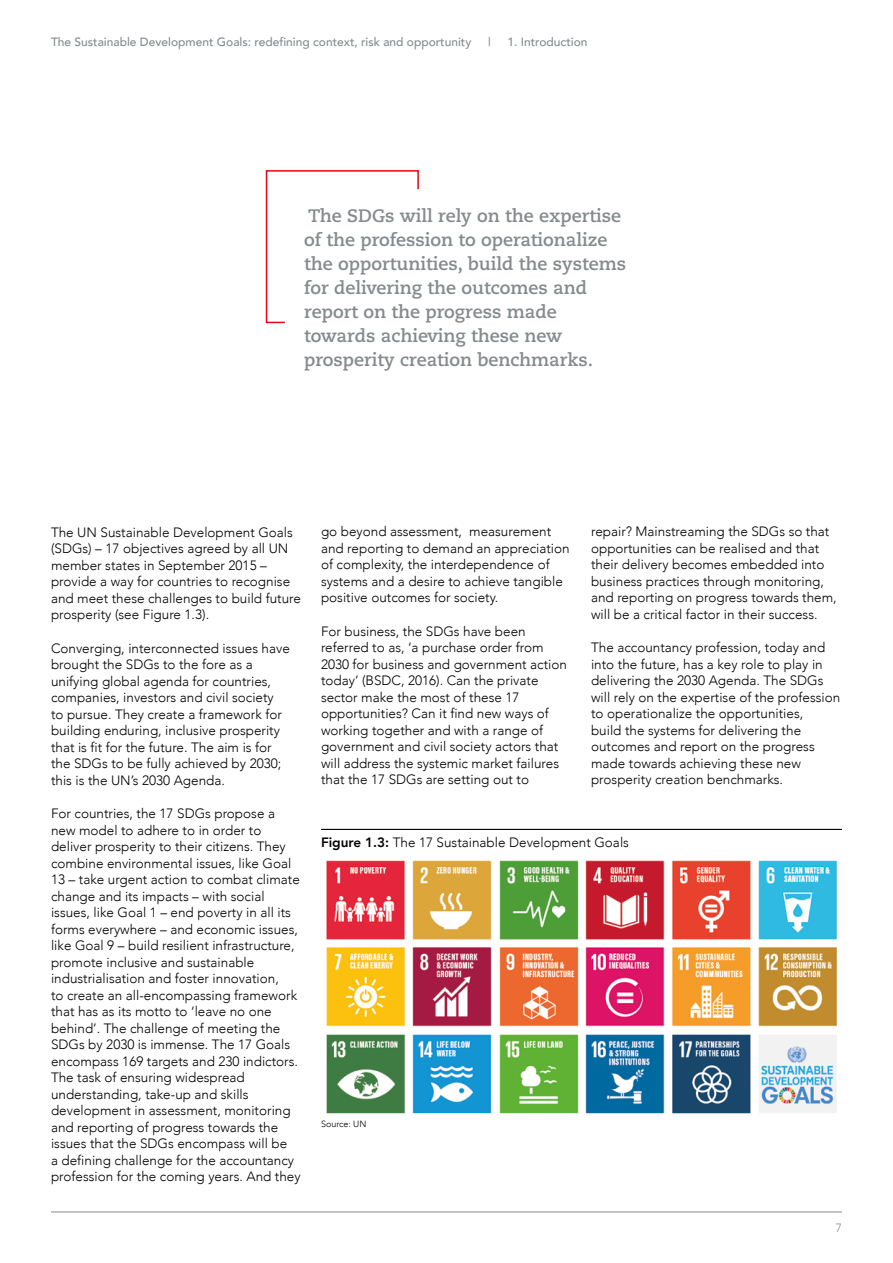
<style>
.page{position:relative;width:893px;height:1263px;background:#fff}
.page>*{position:absolute;margin:0;border:0;box-sizing:border-box;transform-origin:0 0}
.t1{font:700 18px/24px "Caecilia";color:#858a8d}
.t2{font:300 13.5px/16.5px "Avenir";color:#000}
.t3{font:500 12px "Avenir";color:#858a8d}
.t4{font:300 12px "Avenir";color:#858a8d}
.t5{font:300 9px "Avenir";color:#000}
.s1{font-weight:800}
</style>
<div class="page">
<hr style="left:51px;top:1212px;width:791px;height:1px;background:#858a8d">
<svg style="left:265px;top:170px;width:154px;height:154px"></svg>
<img style="left:326px;top:860px;width:511px;height:254px">
<hr style="left:321px;top:829px;width:521px;height:1px;background:#000">
<p class="t3" style="left:51px;top:31px;width:422px">The Sustainable Development Goals: redefining context, risk and opportunity</p>
<p class="t3" style="left:488px;top:31px;width:4px">|</p>
<p class="t3" style="left:507px;top:31px;width:82px">1. Introduction</p>
<h1 class="t1" style="left:304px;top:204px;width:324px">The SDGs will rely on the expertise of the profession to operationalize the opportunities, build the systems for delivering the outcomes and report on the progress made towards achieving these new prosperity creation benchmarks.</h1>
<p class="t2" style="left:51px;top:524px;width:251px">The UN Sustainable Development Goals (SDGs) – 17 objectives agreed by all UN member states in September 2015 – provide a way for countries to recognise and meet these challenges to build future prosperity (see Figure 1.3).</p>
<p class="t2" style="left:51px;top:640px;width:240px">Converging, interconnected issues have brought the SDGs to the fore as a unifying global agenda for countries, companies, investors and civil society<br>to pursue. They create a framework for building enduring, inclusive prosperity that is fit for the future. The aim is for the SDGs to be fully achieved by 2030; this is the UN’s 2030 Agenda.</p>
<p class="t2" style="left:51px;top:805px;width:251px">For countries, the 17 SDGs propose a new model to adhere to in order to deliver prosperity to their citizens. They combine environmental issues, like Goal 13 – take urgent action to combat climate change and its impacts – with social issues, like Goal 1 – end poverty in all its forms everywhere – and economic issues, like Goal 9 – build resilient infrastructure, promote inclusive and sustainable industrialisation and foster innovation,<br>to create an all-encompassing framework that has as its motto to ‘leave no one behind’. The challenge of meeting the SDGs by 2030 is immense. The 17 Goals encompass 169 targets and 230 indictors.<br>The task of ensuring widespread understanding, take-up and skills development in assessment, monitoring and reporting of progress towards the issues that the SDGs encompass will be<br>a defining challenge for the accountancy profession for the coming years. And they</p>
<p class="t2" style="left:321px;top:524px;width:250px">go beyond assessment, measurement and reporting to demand an appreciation of complexity, the interdependence of systems and a desire to achieve tangible positive outcomes for society.</p>
<p class="t2" style="left:321px;top:623px;width:247px">For business, the SDGs have been referred to as, ‘a purchase order from 2030 for business and government action today’ (BSDC, 2016). Can the private sector make the most of these 17 opportunities? Can it find new ways of working together and with a range of government and civil society actors that will address the systemic market failures that the 17 SDGs are setting out to</p>
<p class="t2" style="left:591px;top:523px;width:247px">repair? Mainstreaming the SDGs so that opportunities can be realised and that their delivery becomes embedded into business practices through monitoring, and reporting on progress towards them, will be a critical factor in their success.</p>
<p class="t2" style="left:591px;top:639px;width:251px">The accountancy profession, today and into the future, has a key role to play in delivering the 2030 Agenda. The SDGs will rely on the expertise of the profession to operationalize the opportunities,<br>build the systems for delivering the outcomes and report on the progress made towards achieving these new prosperity creation benchmarks.</p>
<p class="t2" style="left:321px;top:834px;width:309px"><span class="s1">Figure 1.3:</span> The 17 Sustainable Development Goals</p>
<p class="t5" style="left:321px;top:1119px;width:47px">Source: UN</p>
<p class="t4" style="left:836px;top:1221px;width:8px">7</p>
</div>
